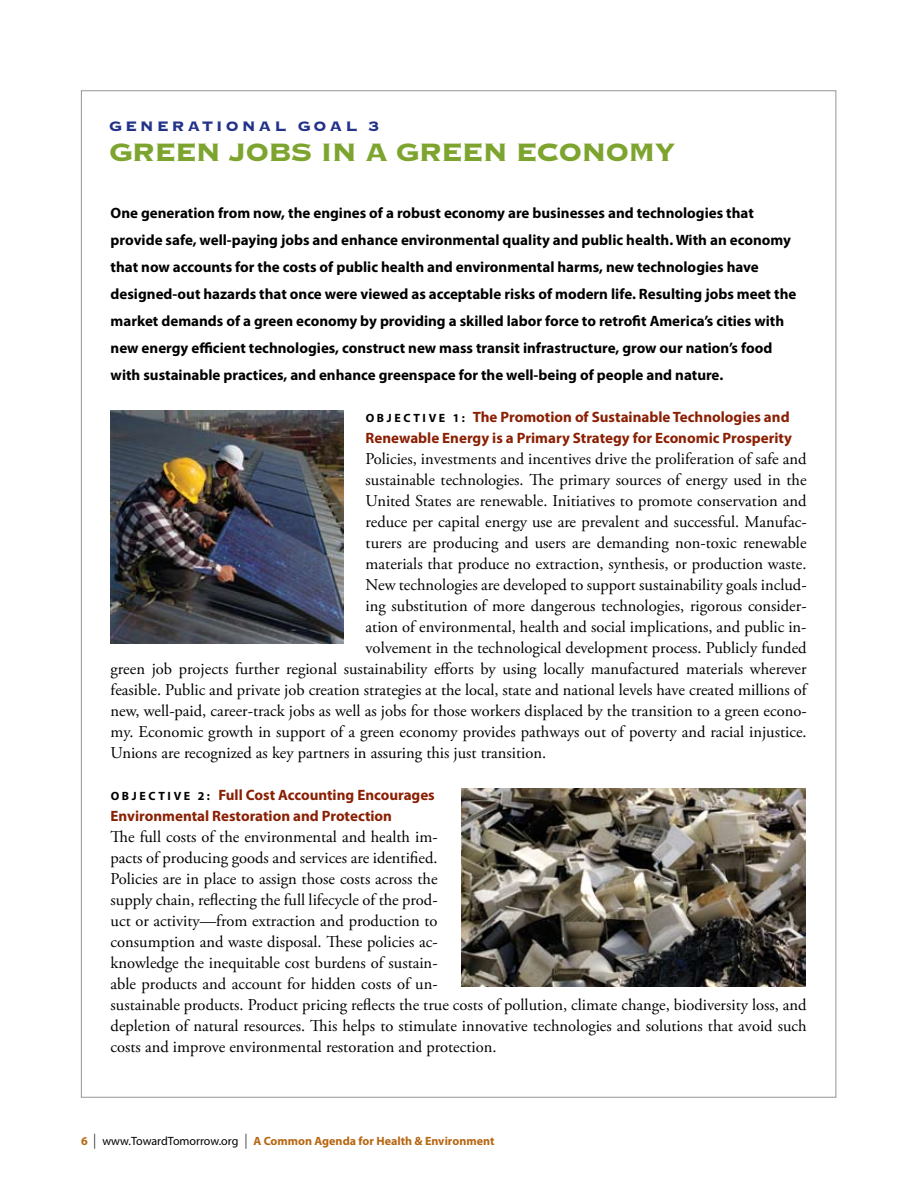
<style>
.page{position:relative;width:918px;height:1188px;background:#fff}
.page>*{position:absolute;margin:0;border:0;box-sizing:border-box;transform-origin:0 0}
.t1{font:33px "Copperplate Thirty Three BC";letter-spacing:-.04em;color:#7da42e}
.t2{font:18px "Copperplate Thirty Three BC";color:#233289}
.t3{font:16.5px/21px "Adobe Garamond Pro";color:#000}
.t4{font:700 15px/27px "Myriad Pro";color:#000}
.t5{font:700 15px/21px "Myriad Pro";color:#8a1f03}
.t6{font:700 12px "Myriad Pro";color:#b76612}
.s1{font-size:12px;color:#000}
.s2{font-weight:300;font-size:15px;color:#000}
.s3{font-weight:400;color:#000}
</style>
<div class="page">
<img style="left:462px;top:788px;width:343px;height:199px">
<img style="left:111px;top:411px;width:232px;height:232px">
<p class="t2" style="left:109px;top:117px;width:31px">Gene</p>
<p class="t2" style="left:172px;top:117px;width:70px">rat iona</p>
<p class="t2" style="left:274px;top:117px;width:39px">l goa</p>
<p class="t2" style="left:345px;top:117px;width:36px">l 3</p>
<h1 class="t1" style="left:109px;top:135px;width:67px">Green</h1>
<h1 class="t1" style="left:229px;top:135px;width:234px">jobs in a green</h1>
<h1 class="t1" style="left:515px;top:135px;width:23px">econo</h1>
<h1 class="t1" style="left:628px;top:135px;width:50px">my</h1>
<p class="t4" style="left:111px;top:199px;width:687px">One generation from now, the engines of a robust economy are businesses and technologies that provide safe, well-paying jobs and enhance environmental quality and public health. With an economy that now accounts for the costs of public health and environmental harms, new technologies have designed-out hazards that once were viewed as acceptable risks of modern life. Resulting jobs meet the market demands of a green economy by providing a skilled labor force to retrofit America’s cities with new energy efficient technologies, construct new mass transit infrastructure, grow our nation’s food with sustainable practices, and enhance greenspace for the well-being of people and nature.</p>
<p class="t5" style="left:366px;top:406px;width:428px"><span class="s1">O b j ec t i v e 1 :</span> The Promotion of Sustainable Technologies and<br>Renewable Energy is a Primary Strategy for Economic Prosperity</p>
<p class="t3" style="left:366px;top:449px;width:442px">Policies, investments and incentives drive the proliferation of safe and</p>
<p class="t3" style="left:366px;top:470px;width:442px">sustainable technologies. The primary sources of energy used in the</p>
<p class="t3" style="left:366px;top:491px;width:442px">United States are renewable. Initiatives to promote conservation and</p>
<p class="t3" style="left:366px;top:512px;width:443px">reduce per capital energy use are prevalent and successful. Manufac-</p>
<p class="t3" style="left:366px;top:533px;width:442px">turers are producing and users are demanding non-toxic renewable</p>
<p class="t3" style="left:366px;top:554px;width:442px">materials that produce no extraction, synthesis, or production waste.</p>
<p class="t3" style="left:366px;top:575px;width:443px">New technologies are developed to support sustainability goals includ-</p>
<p class="t3" style="left:366px;top:596px;width:443px">ing substitution of more dangerous technologies, rigorous consider-</p>
<p class="t3" style="left:366px;top:617px;width:442px">ation of environmental, health and social implications, and public in-</p>
<p class="t3" style="left:366px;top:638px;width:443px">volvement in the technological development process. Publicly funded</p>
<p class="t3" style="left:111px;top:659px;width:698px">green job projects further regional sustainability efforts by using locally manufactured materials wherever</p>
<p class="t3" style="left:111px;top:680px;width:697px">feasible. Public and private job creation strategies at the local, state and national levels have created millions of</p>
<p class="t3" style="left:111px;top:701px;width:698px">new, well-paid, career-track jobs as well as jobs for those workers displaced by the transition to a green econo-</p>
<p class="t3" style="left:111px;top:722px;width:698px">my. Economic growth in support of a green economy provides pathways out of poverty and racial injustice.</p>
<p class="t3" style="left:111px;top:743px;width:437px">Unions are recognized as key partners in assuring this just transition.</p>
<p class="t5" style="left:111px;top:784px;width:326px"><span class="s1">O b j ec t i v e 2 :</span> Full Cost Accounting Encourages<br>Environmental Restoration and Protection</p>
<p class="t3" style="left:111px;top:827px;width:698px">The full costs of the environmental and health im-<br>pacts of producing goods and services are identified.<br>Policies are in place to assign those costs across the<br>supply chain, reflecting the full lifecycle of the prod-<br>uct or activity—from extraction and production to<br>consumption and waste disposal. These policies ac-<br>knowledge the inequitable cost burdens of sustain-<br>able products and account for hidden costs of un-<br>sustainable products. Product pricing reflects the true costs of pollution, climate change, biodiversity loss, and depletion of natural resources. This helps to stimulate innovative technologies and solutions that avoid such costs and improve environmental restoration and protection.</p>
<p class="t6" style="left:81px;top:1133px;width:415px">6 <span class="s2">|</span> <span class="s3">www.TowardTomorrow.org</span> <span class="s2">|</span> A Common Agenda for Health &amp; Environment</p>
</div>
